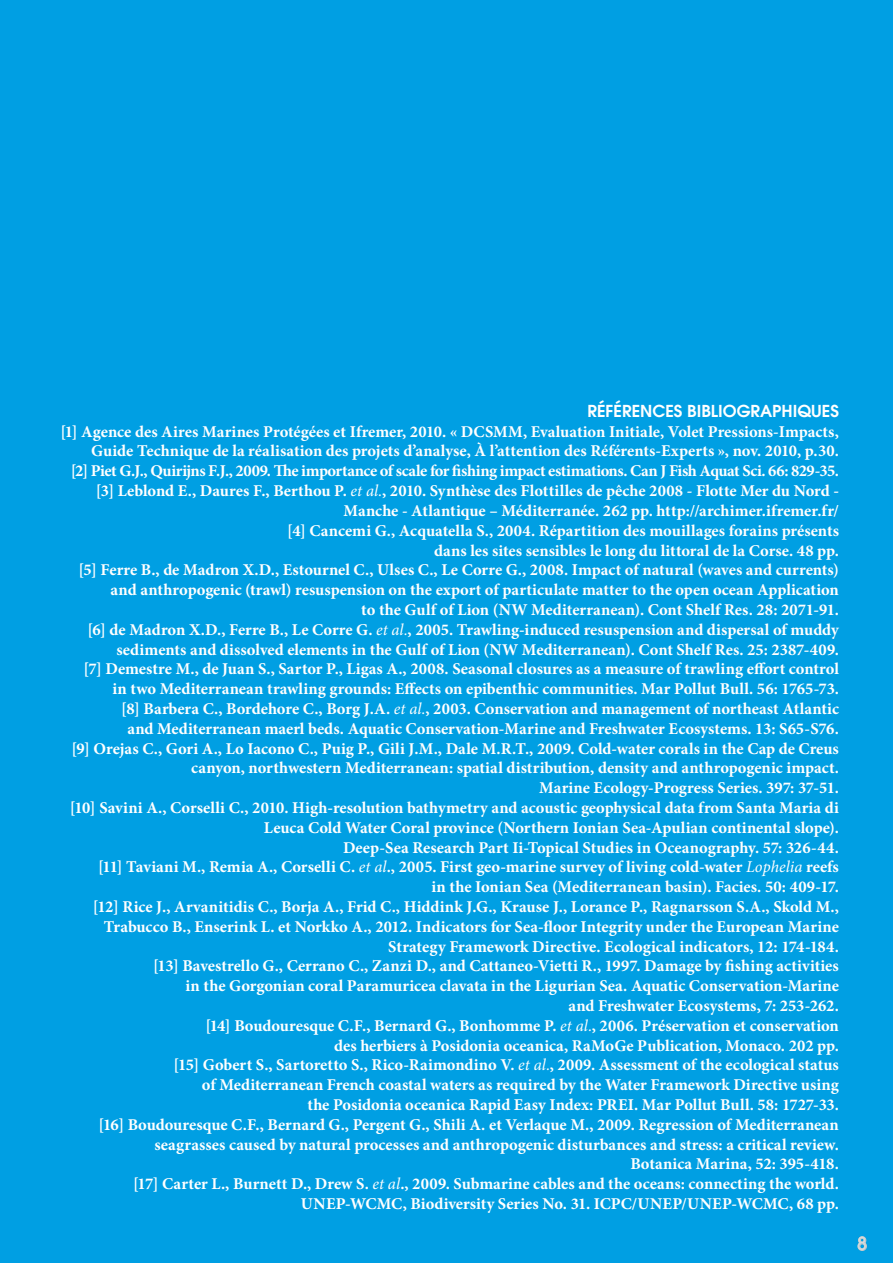
<style>
.page{position:relative;width:893px;height:1263px;background:#009fe3}
.page>*{position:absolute;margin:0;border:0;box-sizing:border-box;transform-origin:0 0}
.t1{font:500 18px "Avant Garde LT";color:#dadada}
.t2{font:700 16.5px/19.8px "Minion Pro";color:#fff;text-align:right}
.t3{font:600 16.5px "Avant Garde LT";color:#fff}
.s1{font-weight:400;font-style:italic}
</style>
<div class="page">
<svg style="left:857px;top:1236px;width:10px;height:15px"></svg>
<p class="t3" style="left:587px;top:400px;width:253px">RÉFÉRENCES BIBLIOGRAPHIQUES</p>
<p class="t2" style="left:60px;top:421px;width:780px">[1] Agence des Aires Marines Protégées et Ifremer, 2010. « DCSMM, Evaluation Initiale, Volet Pressions-Impacts, Guide Technique de la réalisation des projets d’analyse, À l’attention des Référents-Experts », nov. 2010, p.30.<br>[2] Piet G.J., Quirijns F.J., 2009. The importance of scale for fishing impact estimations. Can J Fish Aquat Sci. 66: 829-35. [3] Leblond E., Daures F., Berthou P. <span class="s1">et al.</span>, 2010. Synthèse des Flottilles de pêche 2008 - Flotte Mer du Nord - Manche - Atlantique – Méditerranée. 262 pp. http://archimer.ifremer.fr/<br>[4] Cancemi G., Acquatella S., 2004. Répartition des mouillages forains présents<br>dans les sites sensibles le long du littoral de la Corse. 48 pp.<br>[5] Ferre B., de Madron X.D., Estournel C., Ulses C., Le Corre G., 2008. Impact of natural (waves and currents) and anthropogenic (trawl) resuspension on the export of particulate matter to the open ocean Application<br>to the Gulf of Lion (NW Mediterranean). Cont Shelf Res. 28: 2071-91.<br>[6] de Madron X.D., Ferre B., Le Corre G. <span class="s1">et al.</span>, 2005. Trawling-induced resuspension and dispersal of muddy sediments and dissolved elements in the Gulf of Lion (NW Mediterranean). Cont Shelf Res. 25: 2387-409.<br>[7] Demestre M., de Juan S., Sartor P., Ligas A., 2008. Seasonal closures as a measure of trawling effort control<br>in two Mediterranean trawling grounds: Effects on epibenthic communities. Mar Pollut Bull. 56: 1765-73.<br>[8] Barbera C., Bordehore C., Borg J.A. <span class="s1">et al.</span>, 2003. Conservation and management of northeast Atlantic<br>and Mediterranean maerl beds. Aquatic Conservation-Marine and Freshwater Ecosystems. 13: S65-S76.<br>[9] Orejas C., Gori A., Lo Iacono C., Puig P., Gili J.M., Dale M.R.T., 2009. Cold-water corals in the Cap de Creus canyon, northwestern Mediterranean: spatial distribution, density and anthropogenic impact.<br>Marine Ecology-Progress Series. 397: 37-51.<br>[10] Savini A., Corselli C., 2010. High-resolution bathymetry and acoustic geophysical data from Santa Maria di Leuca Cold Water Coral province (Northern Ionian Sea-Apulian continental slope).<br>Deep-Sea Research Part Ii-Topical Studies in Oceanography. 57: 326-44.<br>[11] Taviani M., Remia A., Corselli C. <span class="s1">et al</span>., 2005. First geo-marine survey of living cold-water <span class="s1">Lophelia</span> reefs<br>in the Ionian Sea (Mediterranean basin). Facies. 50: 409-17.<br>[12] Rice J., Arvanitidis C., Borja A., Frid C., Hiddink J.G., Krause J., Lorance P., Ragnarsson S.A., Skold M., Trabucco B., Enserink L. et Norkko A., 2012. Indicators for Sea-floor Integrity under the European Marine Strategy Framework Directive. Ecological indicators, 12: 174-184.<br>[13] Bavestrello G., Cerrano C., Zanzi D., and Cattaneo-Vietti R., 1997. Damage by fishing activities<br>in the Gorgonian coral Paramuricea clavata in the Ligurian Sea. Aquatic Conservation-Marine<br>and Freshwater Ecosystems, 7: 253-262.<br>[14] Boudouresque C.F., Bernard G., Bonhomme P. <span class="s1">et al.</span>, 2006. Préservation et conservation<br>des herbiers à Posidonia oceanica, RaMoGe Publication, Monaco. 202 pp.<br>[15] Gobert S., Sartoretto S., Rico-Raimondino V. <span class="s1">et al.</span>, 2009. Assessment of the ecological status<br>of Mediterranean French coastal waters as required by the Water Framework Directive using<br>the Posidonia oceanica Rapid Easy Index: PREI. Mar Pollut Bull. 58: 1727-33.<br>[16] Boudouresque C.F., Bernard G., Pergent G., Shili A. et Verlaque M., 2009. Regression of Mediterranean seagrasses caused by natural processes and anthropogenic disturbances and stress: a critical review.<br>Botanica Marina, 52: 395-418.<br>[17] Carter L., Burnett D., Drew S. <span class="s1">et al</span>., 2009. Submarine cables and the oceans: connecting the world.<br>UNEP-WCMC, Biodiversity Series No. 31. ICPC/UNEP/UNEP-WCMC, 68 pp.</p>
<p class="t1" style="left:857px;top:1232px;width:11px">8</p>
</div>
